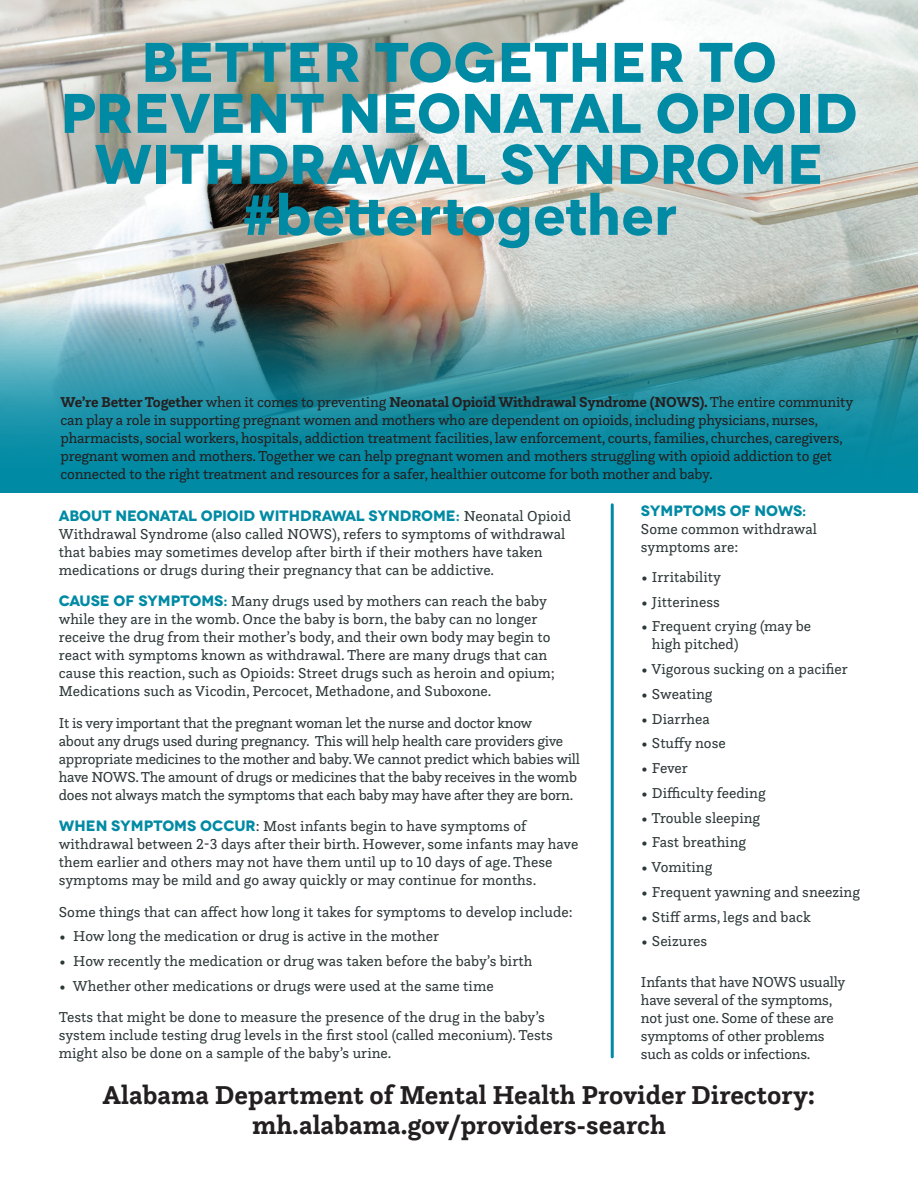
<style>
.page{position:relative;width:918px;height:1188px;background:#fff}
.page>*{position:absolute;margin:0;border:0;box-sizing:border-box;transform-origin:0 0}
.t1{font:700 55.65px/51px "Novecentowide";letter-spacing:-.01em;color:#008aa4;text-align:center}
.t2{font:700 55.65px "Avenir Next";color:#008aa4}
.t3{font:700 27px "Questa Slab";color:#231f20}
.t4{font:15px/18px "Questa Slab";color:#2d3738}
.t5{font:15px/18px "Questa Slab";letter-spacing:-.015em;color:#231f20}
.t6{font:15px/18px "Questa Slab";letter-spacing:-.02em;color:#2d3738}
.s1{font-weight:700}
.s2{font-family:"Novecentowide";font-weight:700;color:#008aa4}
</style>
<div class="page">
<img style="left:0;top:0;width:918px;height:302px">
<img style="left:0;top:302px;width:918px;height:190px">
<hr style="left:611px;top:505px;width:3px;height:552px;background:#008aa4">
<p class="t1" style="left:60px;top:37px;width:799px">BETTER TOGETHER TO<br>PREVENT NEONATAL OPIOID<br>WITHDRAWAL SYNDROME</p>
<p class="t2" style="left:242px;top:167px;width:436px">#better together</p>
<p class="t5" style="left:60px;top:392px;width:794px"><span class="s1">We’re Better Together</span> when it comes to preventing <span class="s1">Neonatal Opioid Withdrawal Syndrome (NOWS).</span> The entire community can play a role in supporting pregnant women and mothers who are dependent on opioids, including physicians, nurses, pharmacists, social workers, hospitals, addiction treatment facilities, law enforcement, courts, families, churches, caregivers, pregnant women and mothers. Together we can help pregnant women and mothers struggling with opioid addiction to get connected to the right treatment and resources for a safer, healthier outcome for both mother and baby.</p>
<p class="t4" style="left:59px;top:506px;width:514px"><span class="s2">ABOUT NEONATAL OPIOID WITHDRAWAL SYNDROME:</span> Neonatal Opioid Withdrawal Syndrome (also called NOWS), refers to symptoms of withdrawal that babies may sometimes develop after birth if their mothers have taken medications or drugs during their pregnancy that can be addictive.</p>
<p class="t4" style="left:59px;top:592px;width:498px"><span class="s2">CAUSE OF SYMPTOMS:</span> Many drugs used by mothers can reach the baby while they are in the womb. Once the baby is born, the baby can no longer receive the drug from their mother’s body, and their own body may begin to react with symptoms known as withdrawal. There are many drugs that can cause this reaction, such as Opioids: Street drugs such as heroin and opium; Medications such as Vicodin, Percocet, Methadone, and Suboxone.</p>
<p class="t6" style="left:59px;top:713px;width:523px">It is very important that the pregnant woman let the nurse and doctor know<br>about any drugs used during pregnancy. This will help health care providers give appropriate medicines to the mother and baby. We cannot predict which babies will have NOWS. The amount of drugs or medicines that the baby receives in the womb does not always match the symptoms that each baby may have after they are born.</p>
<p class="t4" style="left:59px;top:817px;width:521px"><span class="s2">WHEN SYMPTOMS OCCUR</span>: Most infants begin to have symptoms of withdrawal between 2-3 days after their birth. However, some infants may have them earlier and others may not have them until up to 10 days of age. These symptoms may be mild and go away quickly or may continue for months.</p>
<p class="t4" style="left:59px;top:902px;width:515px">Some things that can affect how long it takes for symptoms to develop include:</p>
<p class="t4" style="left:59px;top:927px;width:382px">• How long the medication or drug is active in the mother</p>
<p class="t4" style="left:59px;top:952px;width:475px">• How recently the medication or drug was taken before the baby’s birth</p>
<p class="t4" style="left:59px;top:976px;width:436px">• Whether other medications or drugs were used at the same time</p>
<p class="t4" style="left:59px;top:1008px;width:496px">Tests that might be done to measure the presence of the drug in the baby’s system include testing drug levels in the first stool (called meconium). Tests might also be done on a sample of the baby’s urine.</p>
<p class="t4" style="left:641px;top:502px;width:178px"><span class="s2">SYMPTOMS OF NOWS:<br></span>Some common withdrawal symptoms are:</p>
<p class="t4" style="left:641px;top:568px;width:82px">• Irritability</p>
<p class="t4" style="left:641px;top:592px;width:80px">• Jitteriness</p>
<p class="t4" style="left:652px;top:617px;width:161px;text-indent:-11px">• Frequent crying (may be high pitched)</p>
<p class="t4" style="left:641px;top:660px;width:209px">• Vigorous sucking on a pacifier</p>
<p class="t4" style="left:641px;top:685px;width:73px">• Sweating</p>
<p class="t4" style="left:641px;top:709px;width:70px">• Diarrhea</p>
<p class="t4" style="left:641px;top:734px;width:86px">• Stuffy nose</p>
<p class="t4" style="left:641px;top:759px;width:49px">• Fever</p>
<p class="t4" style="left:641px;top:784px;width:126px">• Difficulty feeding</p>
<p class="t4" style="left:641px;top:808px;width:121px">• Trouble sleeping</p>
<p class="t4" style="left:641px;top:833px;width:107px">• Fast breathing</p>
<p class="t4" style="left:641px;top:858px;width:73px">• Vomiting</p>
<p class="t4" style="left:641px;top:883px;width:220px">• Frequent yawning and sneezing</p>
<p class="t4" style="left:641px;top:907px;width:171px">• Stiff arms, legs and back</p>
<p class="t4" style="left:641px;top:932px;width:68px">• Seizures</p>
<p class="t4" style="left:641px;top:972px;width:206px">Infants that have NOWS usually have several of the symptoms, not just one. Some of these are symptoms of other problems such as colds or infections.</p>
<p class="t3" style="left:103px;top:1078px;width:714px">Alabama Department of Mental Health Provider Directory:</p>
<p class="t3" style="left:252px;top:1108px;width:415px">mh.alabama.gov/providers-search</p>
</div>
